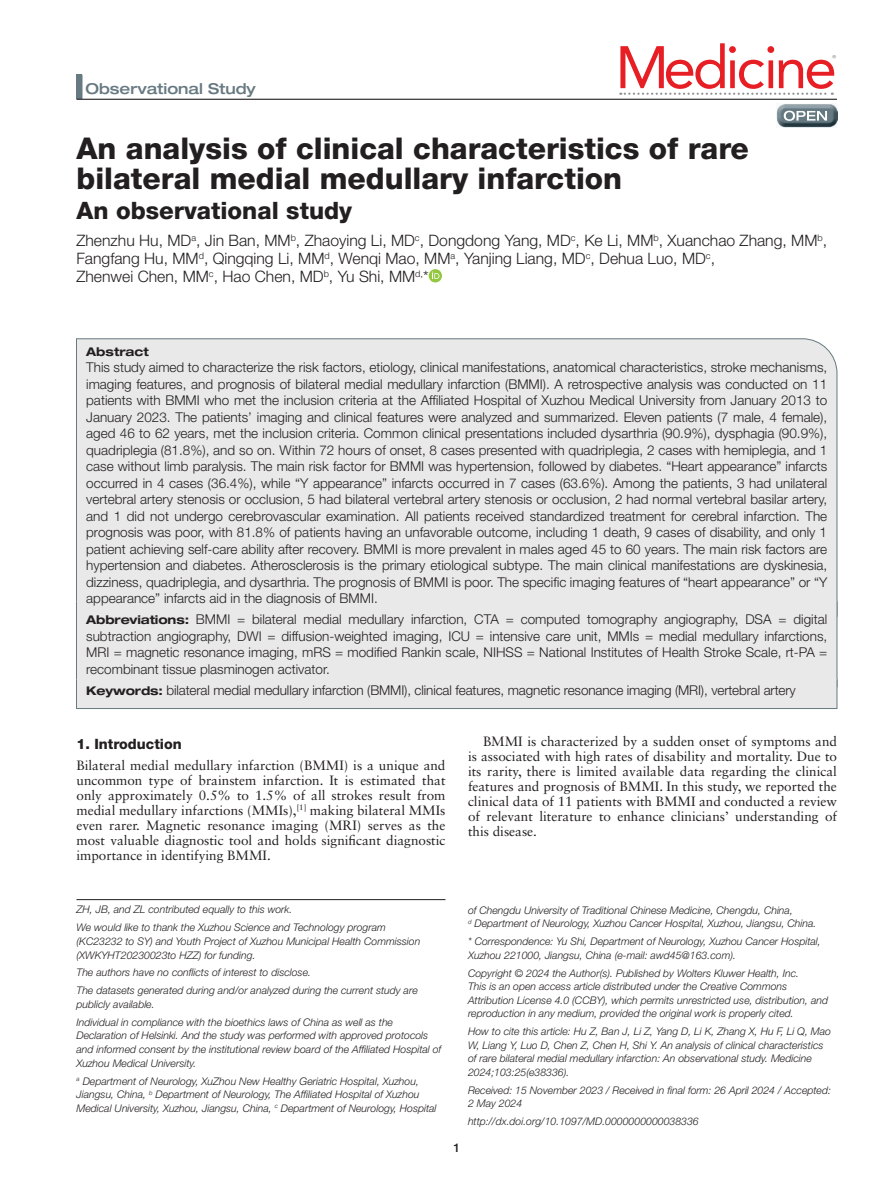
<style>
.page{position:relative;width:891px;height:1188px;background:#fff}
.page>*{position:absolute;margin:0;border:0;box-sizing:border-box;transform-origin:0 0}
.t1{font:59.4px "Avenir";letter-spacing:-.06em;color:#e71e24}
.t2{font:800 30px/30px "Helvetica Neue LT Std";color:#231f20}
.t3{font:800 24px "Helvetica Neue LT Std";color:#231f20}
.t4{font:300 15.75px/18px "Helvetica Neue LT Std";color:#231f20}
.t5{font:500 expanded 15px "Helvetica Neue LT Std";color:#667981}
.t6{font:800 14.25px "Helvetica Neue LT Std";color:#231f20}
.t7{font:300 13.5px/16.5px "Helvetica Neue LT Std";letter-spacing:-.01em;color:#231f20;text-align:justify}
.t8{font:13.5px/15px "Sabon LT Std";color:#231f20;text-align:justify}
.t9{font:700 expanded 12px "Helvetica Neue LT Std";color:#231f20}
.t10{font:500 12px "Helvetica Neue LT Std";color:#231f20}
.t11{font:italic 300 10.5px/13.5px "Helvetica Neue LT Std";color:#231f20}
.t12{font:500 10.35px "Akzidenz Grotesk BE";color:#909295}
.s1{font-weight:700;font-stretch:expanded;font-size:12px}
</style>
<div class="page">
<div style="left:76px;top:74px;width:6px;height:25px;background:#677981"></div>
<hr style="left:76px;top:99px;width:761px;height:1px;background:#231f20">
<img style="left:776px;top:104px;width:61px;height:24px">
<svg style="left:784px;top:111px;width:43px;height:10px"></svg>
<svg style="left:620px;top:93px;width:213px;height:2px"></svg>
<div style="left:76px;top:338px;width:762px;height:279px;background:#e9e9e9"></div>
<div style="left:76px;top:601px;width:761px;height:87px;background:#e9e9e9"></div>
<div style="left:76px;top:679px;width:761px;height:30px;background:#e9e9e9"></div>
<div style="left:76px;top:679px;width:761px;height:30px;border:1px solid #677981"></div>
<svg style="left:429px;top:269px;width:13px;height:13px"></svg>
<svg style="left:432px;top:272px;width:7px;height:7px"></svg>
<hr style="left:76px;top:899px;width:370px;height:1px;background:#231f20">
<p class="t5" style="left:86px;top:80px;width:172px">Observational Study</p>
<h1 class="t1" style="left:615px;top:33px;width:223px">Medicine</h1>
<p class="t12" style="left:832px;top:52px;width:6px">®</p>
<h2 class="t2" style="left:76px;top:134px;width:674px">An analysis of clinical characteristics of rare bilateral medial medullary infarction</h2>
<h3 class="t3" style="left:76px;top:197px;width:277px">An observational study</h3>
<p class="t4" style="left:76px;top:231px;width:752px">Zhenzhu Hu, MD<sup>a</sup>, Jin Ban, MM<sup>b</sup>, Zhaoying Li, MD<sup>c</sup>, Dongdong Yang, MD<sup>c</sup>, Ke Li, MM<sup>b</sup>, Xuanchao Zhang, MM<sup>b</sup>,<br>Fangfang Hu, MM<sup>d</sup>, Qingqing Li, MM<sup>d</sup>, Wenqi Mao, MM<sup>a</sup>, Yanjing Liang, MD<sup>c</sup>, Dehua Luo, MD<sup>c</sup>,<br>Zhenwei Chen, MM<sup>c</sup>, Hao Chen, MD<sup>b</sup>, Yu Shi, MM<sup>d,</sup>*</p>
<p class="t9" style="left:86px;top:344px;width:64px">Abstract</p>
<p class="t7" style="left:86px;top:359px;width:743px">This study aimed to characterize the risk factors, etiology, clinical manifestations, anatomical characteristics, stroke mechanisms, imaging features, and prognosis of bilateral medial medullary infarction (BMMI). A retrospective analysis was conducted on 11 patients with BMMI who met the inclusion criteria at the Affiliated Hospital of Xuzhou Medical University from January 2013 to January 2023. The patients’ imaging and clinical features were analyzed and summarized. Eleven patients (7 male, 4 female), aged 46 to 62 years, met the inclusion criteria. Common clinical presentations included dysarthria (90.9%), dysphagia (90.9%), quadriplegia (81.8%), and so on. Within 72 hours of onset, 8 cases presented with quadriplegia, 2 cases with hemiplegia, and 1 case without limb paralysis. The main risk factor for BMMI was hypertension, followed by diabetes. “Heart appearance” infarcts occurred in 4 cases (36.4%), while “Y appearance” infarcts occurred in 7 cases (63.6%). Among the patients, 3 had unilateral vertebral artery stenosis or occlusion, 5 had bilateral vertebral artery stenosis or occlusion, 2 had normal vertebral basilar artery, and 1 did not undergo cerebrovascular examination. All patients received standardized treatment for cerebral infarction. The prognosis was poor, with 81.8% of patients having an unfavorable outcome, including 1 death, 9 cases of disability, and only 1 patient achieving self-care ability after recovery. BMMI is more prevalent in males aged 45 to 60 years. The main risk factors are hypertension and diabetes. Atherosclerosis is the primary etiological subtype. The main clinical manifestations are dyskinesia, dizziness, quadriplegia, and dysarthria. The prognosis of BMMI is poor. The specific imaging features of “heart appearance” or “Y appearance” infarcts aid in the diagnosis of BMMI.</p>
<p class="t7" style="left:86px;top:611px;width:743px"><span class="s1">Abbreviations:</span> BMMI = bilateral medial medullary infarction, CTA = computed tomography angiography, DSA = digital subtraction angiography, DWI = diffusion-weighted imaging, ICU = intensive care unit, MMIs = medial medullary infarctions, MRI = magnetic resonance imaging, mRS = modified Rankin scale, NIHSS = National Institutes of Health Stroke Scale, rt-PA = recombinant tissue plasminogen activator.</p>
<p class="t7" style="left:86px;top:682px;width:711px"><span class="s1">Keywords:</span> bilateral medial medullary infarction (BMMI), clinical features, magnetic resonance imaging (MRI), vertebral artery</p>
<p class="t6" style="left:76px;top:735px;width:107px">1. Introduction</p>
<p class="t8" style="left:76px;top:758px;width:371px">Bilateral medial medullary infarction (BMMI) is a unique and uncommon type of brainstem infarction. It is estimated that only approximately 0.5% to 1.5% of all strokes result from medial medullary infarctions (MMIs),<sup>[1]</sup> making bilateral MMIs even rarer. Magnetic resonance imaging (MRI) serves as the most valuable diagnostic tool and holds significant diagnostic importance in identifying BMMI.</p>
<p class="t8" style="left:468px;top:734px;width:371px;text-indent:15px">BMMI is characterized by a sudden onset of symptoms and is associated with high rates of disability and mortality. Due to its rarity, there is limited available data regarding the clinical features and prognosis of BMMI. In this study, we reported the clinical data of 11 patients with BMMI and conducted a review of relevant literature to enhance clinicians’ understanding of this disease.</p>
<p class="t11" style="left:76px;top:901px;width:311px;line-height:18px">ZH, JB, and ZL contributed equally to this work.<br>We would like to thank the Xuzhou Science and Technology program</p>
<p class="t11" style="left:76px;top:934px;width:345px">(KC23232 to SY) and Youth Project of Xuzhou Municipal Health Commission (XWKYHT20230023to HZZ) for funding.</p>
<p class="t11" style="left:76px;top:964px;width:343px;line-height:18px">The authors have no conflicts of interest to disclose.<br>The datasets generated during and/or analyzed during the current study are</p>
<p class="t11" style="left:76px;top:995px;width:318px;line-height:18px">publicly available.<br>Individual in compliance with the bioethics laws of China as well as the</p>
<p class="t11" style="left:76px;top:1029px;width:366px">Declaration of Helsinki. And the study was performed with approved protocols and informed consent by the institutional review board of the Affiliated Hospital of<br>Xuzhou Medical University.</p>
<p class="t11" style="left:76px;top:1074px;width:362px"><sup>a</sup> Department of Neurology, XuZhou New Healthy Geriatric Hospital, Xuzhou,<br>Jiangsu, China, <sup>b</sup> Department of Neurology, The Affiliated Hospital of Xuzhou<br>Medical University, Xuzhou, Jiangsu, China, <sup>c</sup> Department of Neurology, Hospital</p>
<p class="t10" style="left:453px;top:1140px;width:8px">1</p>
<p class="t11" style="left:468px;top:903px;width:350px">of Chengdu University of Traditional Chinese Medicine, Chengdu, China,<br><sup>d</sup> Department of Neurology, Xuzhou Cancer Hospital, Xuzhou, Jiangsu, China.</p>
<p class="t11" style="left:468px;top:934px;width:354px">* Correspondence: Yu Shi, Department of Neurology, Xuzhou Cancer Hospital,<br>Xuzhou 221000, Jiangsu, China (e-mail: awd45@163.com).</p>
<p class="t11" style="left:468px;top:966px;width:362px">Copyright © 2024 the Author(s). Published by Wolters Kluwer Health, Inc.<br>This is an open access article distributed under the Creative Commons Attribution License 4.0 (CCBY), which permits unrestricted use, distribution, and reproduction in any medium, provided the original work is properly cited.</p>
<p class="t11" style="left:468px;top:1024px;width:365px">How to cite this article: Hu Z, Ban J, Li Z, Yang D, Li K, Zhang X, Hu F, Li Q, Mao W, Liang Y, Luo D, Chen Z, Chen H, Shi Y. An analysis of clinical characteristics of rare bilateral medial medullary infarction: An observational study. Medicine 2024;103:25(e38336).</p>
<p class="t11" style="left:468px;top:1083px;width:364px">Received: 15 November 2023 / Received in final form: 26 April 2024 / Accepted:<br>2 May 2024</p>
<p class="t11" style="left:468px;top:1114px;width:232px">http://dx.doi.org/10.1097/MD.0000000000038336</p>
</div>
